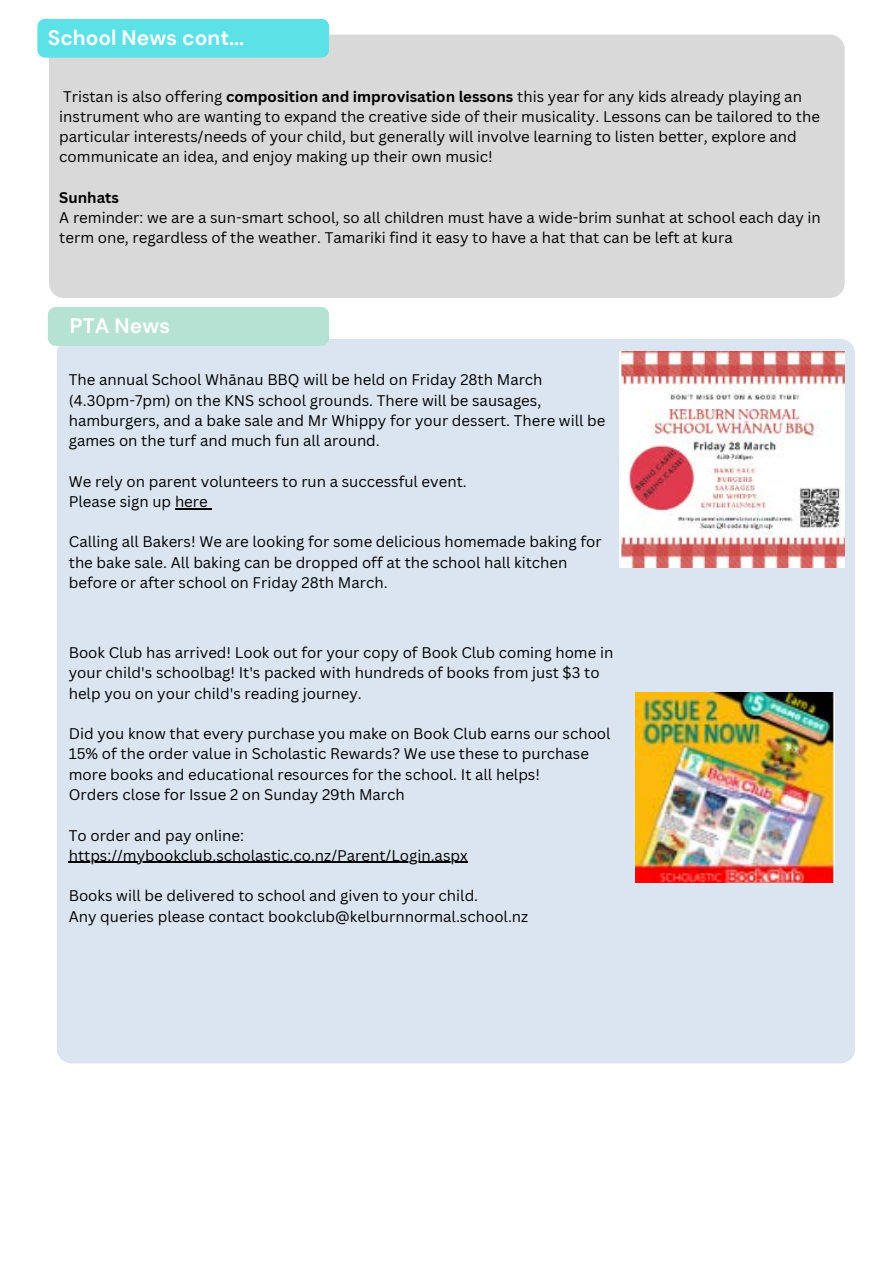
<style>
.page{position:relative;width:894px;height:1264px;background:#fff}
.page>*{position:absolute;margin:0;border:0;box-sizing:border-box;transform-origin:0 0}
.t1{font:700 21px "DM Sans";color:#fff}
.t2{font:15px/20.2px "Canva Sans";color:#000}
.t3{font:700 15px "Canva Sans";color:#000}
.s1{font-weight:700}
</style>
<div class="page">
<div style="left:49px;top:35px;width:795px;height:263px;background:#d9d9d9"></div>
<div style="left:37px;top:19px;width:292px;height:39px;background:#5ce1e6"></div>
<div style="left:57px;top:339px;width:797px;height:724px;background:#dbe5f1"></div>
<div style="left:48px;top:307px;width:281px;height:39px;background:#b6e2d3"></div>
<img style="left:619px;top:352px;width:225px;height:216px">
<hr style="left:175px;top:508px;width:33px;height:1px;background:#000">
<hr style="left:69px;top:861px;width:398px;height:2px;background:#000">
<img style="left:634px;top:692px;width:200px;height:190px">
<p class="t1" style="left:48px;top:24px;width:198px">School News cont...</p>
<p class="t2" style="left:59px;top:86px;width:762px">Tristan is also offering <span class="s1">composition and improvisation lessons</span> this year for any kids already playing an instrument who are wanting to expand the creative side of their musicality. Lessons can be tailored to the particular interests/needs of your child, but generally will involve learning to listen better, explore and communicate an idea, and enjoy making up their own music!</p>
<p class="t3" style="left:59px;top:187px;width:61px">Sunhats</p>
<h1 class="t2" style="left:59px;top:207px;width:762px">A reminder: we are a sun-smart school, so all children must have a wide-brim sunhat at school each day in term one, regardless of the weather. Tamariki find it easy to have a hat that can be left at kura</h1>
<p class="t1" style="left:70px;top:312px;width:102px">PTA News</p>
<p class="t2" style="left:69px;top:369px;width:475px">The annual School Whānau BBQ will be held on Friday 28th March</p>
<p class="t2" style="left:69px;top:390px;width:538px">(4.30pm-7pm) on the KNS school grounds. There will be sausages, hamburgers, and a bake sale and Mr Whippy for your dessert. There will be games on the turf and much fun all around.</p>
<p class="t2" style="left:69px;top:471px;width:399px">We rely on parent volunteers to run a successful event.</p>
<p class="t2" style="left:69px;top:491px;width:140px">Please sign up here</p>
<p class="t2" style="left:69px;top:531px;width:534px">Calling all Bakers! We are looking for some delicious homemade baking for the bake sale. All baking can be dropped off at the school hall kitchen before or after school on Friday 28th March.</p>
<h1 class="t2" style="left:69px;top:642px;width:546px">Book Club has arrived! Look out for your copy of Book Club coming home in your child's schoolbag! It's packed with hundreds of books from just $3 to help you on your child's reading journey.</h1>
<p class="t2" style="left:69px;top:723px;width:543px">Did you know that every purchase you make on Book Club earns our school<br>15% of the order value in Scholastic Rewards? We use these to purchase more books and educational resources for the school. It all helps!</p>
<p class="t2" style="left:69px;top:784px;width:337px">Orders close for Issue 2 on Sunday 29th March</p>
<p class="t2" style="left:69px;top:824px;width:177px">To order and pay online:</p>
<p class="t2" style="left:69px;top:844px;width:400px">https://mybookclub.scholastic.co.nz/Parent/Login.aspx</p>
<p class="t2" style="left:69px;top:885px;width:411px">Books will be delivered to school and given to your child.</p>
<p class="t2" style="left:69px;top:905px;width:461px">Any queries please contact bookclub@kelburnnormal.school.nz</p>
</div>
